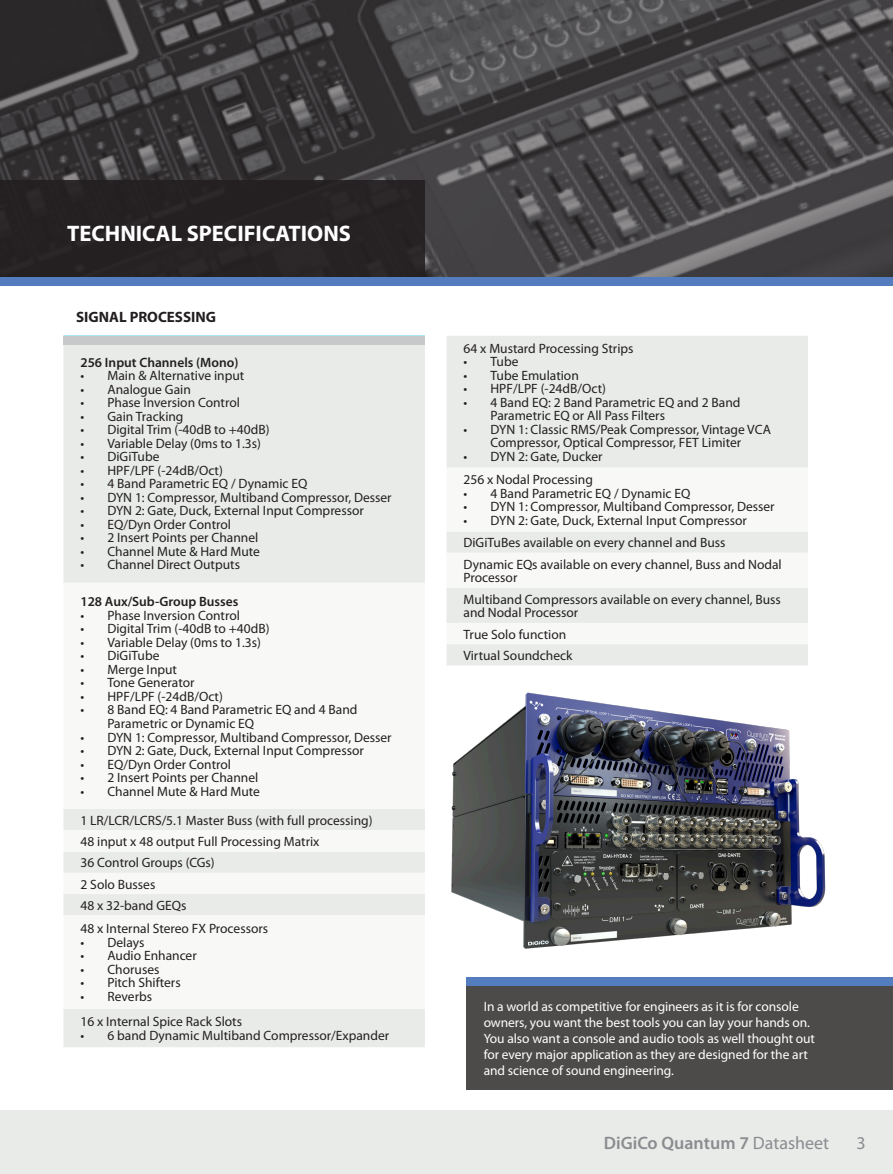
<style>
.page{position:relative;width:893px;height:1174px;background:#fff}
.page>*{position:absolute;margin:0;border:0;box-sizing:border-box;transform-origin:0 0}
.t1{font:700 22.5px "Myriad Pro";color:#fff}
.t2{font:600 18px "Myriad Pro";color:#8a8c8f}
.t3{font:18px "Myriad Pro";color:#8a8c8f}
.t4{font:700 15px "Myriad Pro";color:#231f20}
.Paragraph_Style_1{font:13.5px/13.5px "Myriad Pro";color:#231f20}
.t5{font:13.5px/16.2px "Myriad Pro";letter-spacing:-.005em;color:#fff}
.t6{font:600 13.5px "Myriad Pro";color:#231f20}
.s1{font-weight:400}
</style>
<div class="page">
<div style="left:0;top:1110px;width:893px;height:64px;background:#e8ebe8"></div>
<div style="left:467px;top:985px;width:426px;height:105px;background:#4d4a4a"></div>
<div style="left:467px;top:977px;width:426px;height:8px;background:#537dbf"></div>
<svg style="left:0;top:0;width:893px;height:277px;background:#454345"></svg>
<div style="left:0;top:180px;width:425px;height:97px;background:#231f20"></div>
<div style="left:0;top:277px;width:893px;height:8px;background:#537dbf"></div>
<div style="left:63px;top:344px;width:362px;height:703px;background:#e8ebe8"></div>
<svg style="left:63px;top:583px;width:362px;height:426px"></svg>
<div style="left:63px;top:335px;width:362px;height:8px;background:#a9e4f8"></div>
<div style="left:63px;top:336px;width:362px;height:8px;background:#c7c8ca"></div>
<div style="left:446px;top:336px;width:362px;height:329px;background:#e8ebe8"></div>
<svg style="left:446px;top:467px;width:362px;height:177px"></svg>
<img style="left:451px;top:692px;width:375px;height:257px">
<p class="t1" style="left:67px;top:219px;width:285px">TECHNICAL SPECIFICATIONS</p>
<p class="t4" style="left:76px;top:307px;width:141px">SIGNAL PROCESSING</p>
<p class="t6" style="left:80px;top:353px;width:159px">256 Input Channels (Mono)</p>
<p class="Paragraph_Style_1" style="left:80px;top:369px;width:165px">• Main &amp; Alternative input</p>
<p class="Paragraph_Style_1" style="left:80px;top:382px;width:112px">• Analogue Gain</p>
<p class="Paragraph_Style_1" style="left:80px;top:396px;width:161px">• Phase Inversion Control</p>
<p class="Paragraph_Style_1" style="left:80px;top:409px;width:105px">• Gain Tracking</p>
<p class="Paragraph_Style_1" style="left:80px;top:423px;width:191px">• Digital Trim (-40dB to +40dB)</p>
<p class="Paragraph_Style_1" style="left:80px;top:436px;width:182px">• Variable Delay (0ms to 1.3s)</p>
<p class="Paragraph_Style_1" style="left:80px;top:450px;width:81px">• DiGiTube</p>
<p class="Paragraph_Style_1" style="left:80px;top:463px;width:144px">• HPF/LPF (-24dB/Oct)</p>
<p class="Paragraph_Style_1" style="left:80px;top:477px;width:228px">• 4 Band Parametric EQ / Dynamic EQ</p>
<p class="Paragraph_Style_1" style="left:80px;top:490px;width:313px">• DYN 1: Compressor, Multiband Compressor, Desser</p>
<p class="Paragraph_Style_1" style="left:80px;top:504px;width:285px">• DYN 2: Gate, Duck, External Input Compressor</p>
<p class="Paragraph_Style_1" style="left:80px;top:517px;width:152px">• EQ/Dyn Order Control</p>
<p class="Paragraph_Style_1" style="left:80px;top:531px;width:179px">• 2 Insert Points per Channel</p>
<p class="Paragraph_Style_1" style="left:80px;top:544px;width:181px">• Channel Mute &amp; Hard Mute</p>
<p class="Paragraph_Style_1" style="left:80px;top:558px;width:161px">• Channel Direct Outputs</p>
<p class="t6" style="left:80px;top:593px;width:160px">128 Aux/Sub-Group Busses</p>
<p class="Paragraph_Style_1" style="left:80px;top:608px;width:161px">• Phase Inversion Control</p>
<p class="Paragraph_Style_1" style="left:80px;top:622px;width:191px">• Digital Trim (-40dB to +40dB)</p>
<p class="Paragraph_Style_1" style="left:80px;top:635px;width:182px">• Variable Delay (0ms to 1.3s)</p>
<p class="Paragraph_Style_1" style="left:80px;top:649px;width:81px">• DiGiTube</p>
<p class="Paragraph_Style_1" style="left:80px;top:662px;width:98px">• Merge Input</p>
<p class="Paragraph_Style_1" style="left:80px;top:676px;width:116px">• Tone Generator</p>
<p class="Paragraph_Style_1" style="left:80px;top:689px;width:144px">• HPF/LPF (-24dB/Oct)</p>
<p class="Paragraph_Style_1" style="left:107px;top:703px;width:251px;text-indent:-27px">• 8 Band EQ: 4 Band Parametric EQ and 4 Band<br>Parametric or Dynamic EQ</p>
<p class="Paragraph_Style_1" style="left:80px;top:730px;width:313px">• DYN 1: Compressor, Multiband Compressor, Desser</p>
<p class="Paragraph_Style_1" style="left:80px;top:743px;width:285px">• DYN 2: Gate, Duck, External Input Compressor</p>
<p class="Paragraph_Style_1" style="left:80px;top:757px;width:152px">• EQ/Dyn Order Control</p>
<p class="Paragraph_Style_1" style="left:80px;top:770px;width:179px">• 2 Insert Points per Channel</p>
<p class="Paragraph_Style_1" style="left:80px;top:784px;width:181px">• Channel Mute &amp; Hard Mute</p>
<p class="Paragraph_Style_1" style="left:80px;top:813px;width:294px">1 LR/LCR/LCRS/5.1 Master Buss (with full processing)</p>
<p class="Paragraph_Style_1" style="left:80px;top:834px;width:241px">48 input x 48 output Full Processing Matrix</p>
<p class="Paragraph_Style_1" style="left:80px;top:855px;width:136px">36 Control Groups (CGs)</p>
<p class="Paragraph_Style_1" style="left:80px;top:877px;width:76px">2 Solo Busses</p>
<p class="Paragraph_Style_1" style="left:80px;top:898px;width:107px">48 x 32-band GEQs</p>
<p class="Paragraph_Style_1" style="left:80px;top:922px;width:189px">48 x Internal Stereo FX Processors</p>
<p class="Paragraph_Style_1" style="left:80px;top:935px;width:66px">• Delays</p>
<p class="Paragraph_Style_1" style="left:80px;top:949px;width:118px">• Audio Enhancer</p>
<p class="Paragraph_Style_1" style="left:80px;top:962px;width:81px">• Choruses</p>
<p class="Paragraph_Style_1" style="left:80px;top:976px;width:102px">• Pitch Shifters</p>
<p class="Paragraph_Style_1" style="left:80px;top:989px;width:73px">• Reverbs</p>
<p class="Paragraph_Style_1" style="left:80px;top:1015px;width:163px">16 x Internal Spice Rack Slots</p>
<p class="Paragraph_Style_1" style="left:80px;top:1028px;width:310px">• 6 band Dynamic Multiband Compressor/Expander</p>
<p class="Paragraph_Style_1" style="left:463px;top:341px;width:172px">64 x Mustard Processing Strips</p>
<p class="Paragraph_Style_1" style="left:463px;top:355px;width:56px">• Tube</p>
<p class="Paragraph_Style_1" style="left:463px;top:368px;width:117px">• Tube Emulation</p>
<p class="Paragraph_Style_1" style="left:463px;top:382px;width:144px">• HPF/LPF (-24dB/Oct)</p>
<p class="Paragraph_Style_1" style="left:490px;top:395px;width:251px;text-indent:-27px">• 4 Band EQ: 2 Band Parametric EQ and 2 Band<br>Parametric EQ or All Pass Filters</p>
<p class="Paragraph_Style_1" style="left:463px;top:422px;width:309px;text-align:center">• DYN 1: Classic RMS/Peak Compressor, Vintage VCA<br>Compressor, Optical Compressor, FET Limiter</p>
<p class="Paragraph_Style_1" style="left:463px;top:449px;width:141px">• DYN 2: Gate, Ducker</p>
<p class="Paragraph_Style_1" style="left:463px;top:473px;width:131px">256 x Nodal Processing</p>
<p class="Paragraph_Style_1" style="left:463px;top:486px;width:228px">• 4 Band Parametric EQ / Dynamic EQ</p>
<p class="Paragraph_Style_1" style="left:463px;top:500px;width:313px">• DYN 1: Compressor, Multiband Compressor, Desser</p>
<p class="Paragraph_Style_1" style="left:463px;top:513px;width:285px">• DYN 2: Gate, Duck, External Input Compressor</p>
<p class="Paragraph_Style_1" style="left:463px;top:535px;width:263px">DiGiTuBes available on every channel and Buss</p>
<p class="Paragraph_Style_1" style="left:463px;top:557px;width:320px">Dynamic EQs available on every channel, Buss and Nodal<br>Processor</p>
<p class="Paragraph_Style_1" style="left:463px;top:592px;width:319px">Multiband Compressors available on every channel, Buss and Nodal Processor</p>
<p class="Paragraph_Style_1" style="left:463px;top:627px;width:104px">True Solo function</p>
<p class="Paragraph_Style_1" style="left:463px;top:648px;width:111px">Virtual Soundcheck</p>
<p class="t5" style="left:484px;top:997px;width:333px">In a world as competitive for engineers as it is for console owners, you want the best tools you can lay your hands on.<br>You also want a console and audio tools as well thought out for every major application as they are designed for the art and science of sound engineering.</p>
<p class="t2" style="left:604px;top:1131px;width:227px">DiGiCo Quantum 7 <span class="s1">Datasheet</span></p>
<p class="t3" style="left:856px;top:1131px;width:11px">3</p>
</div>
